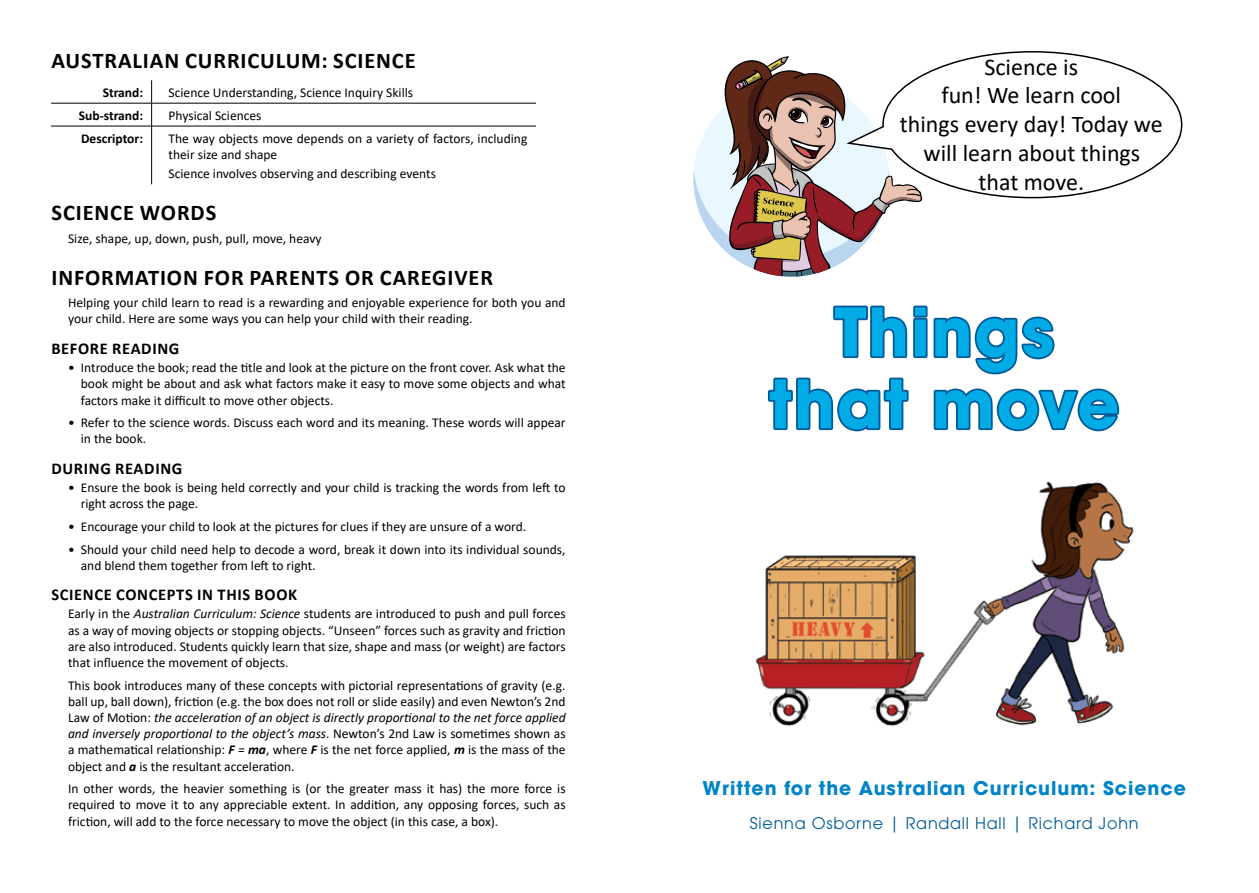
<style>
.page{position:relative;width:1259px;height:893px;background:#fff}
.page>*{position:absolute;margin:0;border:0;box-sizing:border-box;transform-origin:0 0}
.t1{font:700 66px/72px "Avant Garde LT";letter-spacing:.025em;color:#00abe6;text-align:center}
.t2{font:24px/28.8px "Calibri";color:#000;text-align:center}
.t3{font:700 22.5px "Calibri";letter-spacing:.04em;color:#000}
.t4{font:700 18.9px "Avant Garde LT";letter-spacing:.05em;color:#0084c7}
.t5{font:700 16.5px "Calibri";letter-spacing:.04em;color:#000}
.t6{font:15.9px "Avant Garde LT";letter-spacing:.05em;color:#005a97}
.t7{font:13.5px/16.2px "Calibri";color:#000}
.t8{font:700 13.5px "Calibri";color:#000}
.s1{font-style:italic}
.s2{font-weight:700;font-style:italic}
</style>
<div class="page">
<svg style="left:151px;top:80px;width:1px;height:46px"></svg>
<hr style="left:151px;top:126px;width:1px;height:58px;background:#000">
<hr style="left:51px;top:103px;width:101px;height:1px;background:#000">
<hr style="left:152px;top:103px;width:384px;height:1px;background:#000">
<hr style="left:51px;top:126px;width:101px;height:1px;background:#000">
<hr style="left:152px;top:126px;width:384px;height:1px;background:#000">
<svg style="left:693px;top:56px;width:230px;height:221px"></svg>
<svg style="left:844px;top:51px;width:339px;height:148px"></svg>
<svg style="left:767px;top:305px;width:353px;height:127px"></svg>
<img style="left:755px;top:481px;width:379px;height:246px">
<h3 class="t3" style="left:51px;top:45px;width:366px">AUSTRALIAN CURRICULUM: SCIENCE</h3>
<p class="t8" style="left:103px;top:83px;width:42px">Strand:</p>
<p class="t7" style="left:169px;top:84px;width:246px">Science Understanding, Science Inquiry Skills</p>
<p class="t8" style="left:79px;top:106px;width:66px">Sub-strand:</p>
<p class="t7" style="left:169px;top:107px;width:94px">Physical Sciences</p>
<p class="t8" style="left:81px;top:129px;width:63px">Descriptor:</p>
<p class="t7" style="left:169px;top:130px;width:360px">The way objects move depends on a variety of factors, including their size and shape</p>
<p class="t7" style="left:169px;top:165px;width:269px">Science involves observing and describing events</p>
<h3 class="t3" style="left:51px;top:197px;width:166px">SCIENCE WORDS</h3>
<p class="t7" style="left:68px;top:230px;width:255px">Size, shape, up, down, push, pull, move, heavy</p>
<h3 class="t3" style="left:51px;top:261px;width:443px">INFORMATION FOR PARENTS OR CAREGIVER</h3>
<p class="t7" style="left:68px;top:294px;width:499px">Helping your child learn to read is a rewarding and enjoyable experience for both you and your child. Here are some ways you can help your child with their reading.</p>
<p class="t5" style="left:51px;top:337px;width:130px">BEFORE READING</p>
<p class="t7" style="left:81px;top:359px;width:486px;text-align:justify;text-indent:-13px">• Introduce the book; read the title and look at the picture on the front cover. Ask what the book might be about and ask what factors make it easy to move some objects and what factors make it difficult to move other objects.</p>
<p class="t7" style="left:81px;top:414px;width:486px;text-indent:-13px">• Refer to the science words. Discuss each word and its meaning. These words will appear in the book.</p>
<p class="t5" style="left:51px;top:457px;width:133px">DURING READING</p>
<p class="t7" style="left:81px;top:479px;width:486px;text-indent:-13px">• Ensure the book is being held correctly and your child is tracking the words from left to right across the page.</p>
<p class="t7" style="left:68px;top:518px;width:460px">• Encourage your child to look at the pictures for clues if they are unsure of a word.</p>
<p class="t7" style="left:81px;top:541px;width:486px;text-indent:-13px">• Should your child need help to decode a word, break it down into its individual sounds, and blend them together from left to right.</p>
<p class="t5" style="left:51px;top:583px;width:247px">SCIENCE CONCEPTS IN THIS BOOK</p>
<p class="t7" style="left:68px;top:605px;width:499px;text-align:justify">Early in the <span class="s1">Australian Curriculum: Science</span> students are introduced to push and pull forces as a way of moving objects or stopping objects. “Unseen” forces such as gravity and friction are also introduced. Students quickly learn that size, shape and mass (or weight) are factors that influence the movement of objects.</p>
<p class="t7" style="left:68px;top:677px;width:499px;text-align:justify">This book introduces many of these concepts with pictorial representations of gravity (e.g. ball up, ball down), friction (e.g. the box does not roll or slide easily) and even Newton’s 2nd Law of Motion: <span class="s1">the acceleration of an object is directly proportional to the net force applied and inversely proportional to the object’s mass</span>. Newton’s 2nd Law is sometimes shown as a mathematical relationship: <span class="s2">F</span> <span class="s1">=</span> <span class="s2">ma</span>, where <span class="s2">F</span> is the net force applied, <span class="s2">m</span> is the mass of the object and <span class="s2">a</span> is the resultant acceleration.</p>
<p class="t7" style="left:68px;top:780px;width:499px;text-align:justify">In other words, the heavier something is (or the greater mass it has) the more force is required to move it to any appreciable extent. In addition, any opposing forces, such as friction, will add to the force necessary to move the object (in this case, a box).</p>
<h2 class="t2" style="left:900px;top:52px;width:264px">Science is<br>fun! We learn cool<br>things every day! Today we will learn about things<br>that move.</h2>
<h1 class="t1" style="left:769px;top:296px;width:352px">Things that move</h1>
<h3 class="t4" style="left:702px;top:776px;width:485px">Written for the Australian Curriculum: Science</h3>
<p class="t6" style="left:750px;top:814px;width:390px">Sienna Osborne | Randall Hall | Richard John</p>
</div>
